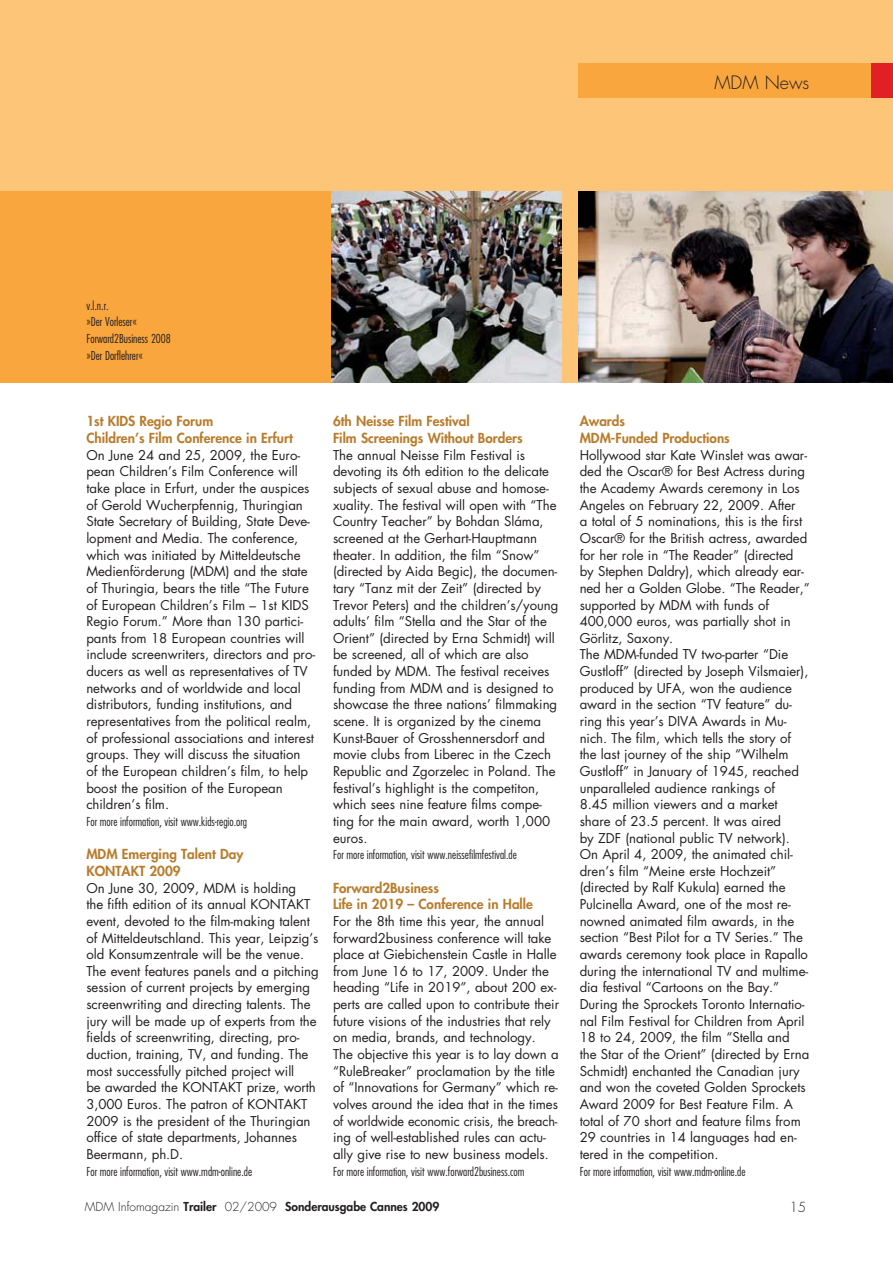
<style>
.page{position:relative;width:893px;height:1263px;background:#fff}
.page>*{position:absolute;margin:0;border:0;box-sizing:border-box;transform-origin:0 0}
.t1{font:300 18px "Futura";color:#231f20}
.t2{font:800 13.5px/16.6px "Futura";color:#b97c2c}
.t3{font:300 13.5px "Futura";color:#231f20}
.t4{font:13.2px/16.6px "Futura LT";letter-spacing:-.005em;color:#231f20}
.t5{font:300 condensed 12px/16.6px "Futura";color:#231f20}
.t6{font:800 12px "Futura";color:#231f20}
.s1{font-weight:300}
</style>
<div class="page">
<div style="left:0;top:0;width:892px;height:383px;background:#fdc578"></div>
<div style="left:0;top:191px;width:561px;height:192px;background:#faa63f"></div>
<img style="left:331px;top:191px;width:230px;height:192px">
<img style="left:578px;top:191px;width:314px;height:192px">
<div style="left:578px;top:64px;width:314px;height:34px;background:#faa63f"></div>
<div style="left:871px;top:64px;width:21px;height:34px;background:#e31f26"></div>
<h1 class="t1" style="left:714px;top:74px;width:96px">MDM News</h1>
<p class="t5" style="left:86px;top:298px;width:86px">v.l.n.r.<br>»Der Vorleser«<br>Forward2Business 2008 »Der Dorflehrer«</p>
<p class="t2" style="left:86px;top:414px;width:208px">1st KIDS Regio Forum<br>Children’s Film Conference in Erfurt</p>
<p class="t4" style="left:86px;top:448px;width:230px">On June 24 and 25, 2009, the Euro&shy;pean Children’s Film Conference will take place in Erfurt, under the auspices of Gerold Wucherpfennig, Thuringian State Secretary of Building, State Deve&shy;lopment and Media. The conference, which was initiated by Mitteldeutsche Medienförderung (MDM) and the state of Thuringia, bears the title “The Future of European Children’s Film – 1st KIDS Regio Forum.” More than 130 partici&shy;pants from 18 European countries will include screenwriters, directors and pro&shy;ducers as well as representatives of TV networks and of worldwide and local distributors, funding institutions, and representatives from the political realm, of professional associations and interest groups. They will discuss the situation<br>of the European children’s film, to help boost the position of the European children’s film.</p>
<p class="t5" style="left:86px;top:814px;width:162px">For more information, visit www.kids-regio.org</p>
<p class="t2" style="left:86px;top:847px;width:159px">MDM Emerging Talent Day<br>KONTAKT 2009</p>
<p class="t4" style="left:86px;top:881px;width:234px">On June 30, 2009, MDM is holding<br>the fifth edition of its annual KONTAKT event, devoted to the film-making talent of Mitteldeutschland. This year, Leipzig’s old Konsumzentrale will be the venue.<br>The event features panels and a pitching session of current projects by emerging screenwriting and directing talents. The jury will be made up of experts from the fields of screenwriting, directing, pro&shy;duction, training, TV, and funding. The most successfully pitched project will<br>be awarded the KONTAKT prize, worth 3,000 Euros. The patron of KONTAKT 2009 is the president of the Thuringian office of state departments, Johannes Beermann, ph.D.</p>
<p class="t5" style="left:86px;top:1164px;width:167px">For more information, visit www.mdm-online.de</p>
<p class="t2" style="left:333px;top:414px;width:191px">6th Neisse Film Festival<br>Film Screenings Without Borders</p>
<p class="t4" style="left:333px;top:448px;width:227px">The annual Neisse Film Festival is devoting its 6th edition to the delicate subjects of sexual abuse and homose&shy;xuality. The festival will open with “The Country Teacher” by Bohdan Sláma, screened at the Gerhart-Hauptmann theater. In addition, the film “Snow” (directed by Aida Begic), the documen&shy;tary “Tanz mit der Zeit” (directed by Trevor Peters) and the children’s/young adults’ film “Stella and the Star of the Orient” (directed by Erna Schmidt) will be screened, all of which are also funded by MDM. The festival receives funding from MDM and is designed to showcase the three nations’ filmmaking scene. It is organized by the cinema Kunst-Bauer of Grosshennersdorf and movie clubs from Liberec in the Czech Republic and Zgorzelec in Poland. The festival’s highlight is the competiton, which sees nine feature films compe&shy;ting for the main award, worth 1,000 euros.</p>
<p class="t5" style="left:333px;top:847px;width:185px">For more information, visit www.neissefilmfestival.de</p>
<p class="t2" style="left:333px;top:880px;width:201px">Forward2Business<br>Life in 2019 – Conference in Halle</p>
<p class="t4" style="left:333px;top:914px;width:228px">For the 8th time this year, the annual forward2business conference will take place at Giebichenstein Castle in Halle from June 16 to 17, 2009. Under the heading “Life in 2019”, about 200 ex&shy;perts are called upon to contribute their future visions of the industries that rely on media, brands, and technology.<br>The objective this year is to lay down a “RuleBreaker” proclamation by the title of “Innovations for Germany” which re&shy;volves around the idea that in the times of worldwide economic crisis, the breach&shy;ing of well-established rules can actu&shy;ally give rise to new business models.</p>
<p class="t5" style="left:333px;top:1164px;width:193px">For more information, visit www.forward2business.com</p>
<p class="t2" style="left:580px;top:414px;width:152px">Awards<br>MDM-Funded Productions</p>
<p class="t4" style="left:580px;top:448px;width:232px">Hollywood star Kate Winslet was awar&shy;ded the Oscar® for Best Actress during the Academy Awards ceremony in Los Angeles on February 22, 2009. After<br>a total of 5 nominations, this is the first Oscar® for the British actress, awarded for her role in “The Reader” (directed by Stephen Daldry), which already ear&shy;ned her a Golden Globe. “The Reader,” supported by MDM with funds of 400,000 euros, was partially shot in Görlitz, Saxony.<br>The MDM-funded TV two-parter “Die Gustloff” (directed by Joseph Vilsmaier), produced by UFA, won the audience award in the section “TV feature” du&shy;ring this year’s DIVA Awards in Mu&shy;nich. The film, which tells the story of the last journey of the ship “Wilhelm Gustloff” in January of 1945, reached unparalleled audience rankings of<br>8.45 million viewers and a market share of 23.5 percent. It was aired<br>by ZDF (national public TV network).<br>On April 4, 2009, the animated chil&shy;dren’s film “Meine erste Hochzeit” (directed by Ralf Kukula) earned the Pulcinella Award, one of the most re&shy;nowned animated film awards, in the section “Best Pilot for a TV Series.” The awards ceremony took place in Rapallo during the international TV and multime&shy;dia festival “Cartoons on the Bay.” During the Sprockets Toronto Internatio&shy;nal Film Festival for Children from April 18 to 24, 2009, the film “Stella and<br>the Star of the Orient” (directed by Erna Schmidt) enchanted the Canadian jury and won the coveted Golden Sprockets Award 2009 for Best Feature Film. A total of 70 short and feature films from 29 countries in 14 languages had en&shy;tered in the competition.</p>
<p class="t5" style="left:580px;top:1164px;width:167px">For more information, visit www.mdm-online.de</p>
<p class="t6" style="left:85px;top:1201px;width:356px"><span class="s1">MDM Infomagazin</span> Trailer <span class="s1">02/2009</span> Sonderausgabe Cannes 2009</p>
<p class="t3" style="left:789px;top:1201px;width:18px">15</p>
</div>
